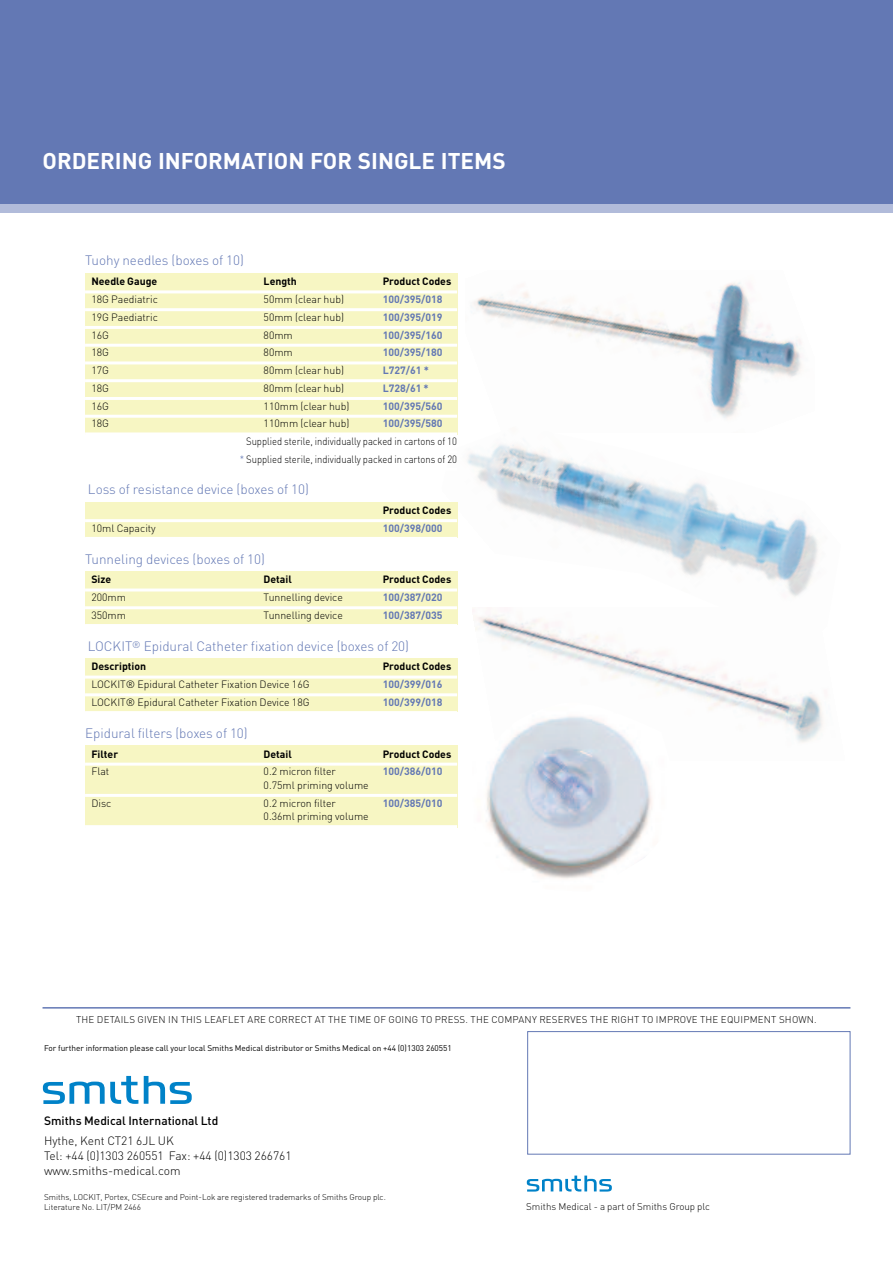
<style>
.page{position:relative;width:893px;height:1263px;background:#fff}
.page>*{position:absolute;margin:0;border:0;box-sizing:border-box;transform-origin:0 0}
.t1{font:700 22.5px "DIN";color:#fff}
.t2{font:300 13.5px "DIN";color:#6378b4}
.t3{font:300 12px/15px "DIN";color:#000}
.t4{font:500 12px "DIN";color:#000}
.t5{font:300 10.5px "DIN";color:#000}
.t6{font:700 10.5px "DIN";color:#6378b4}
.t7{font:700 10.5px "DIN";color:#000}
.t8{font:300 10.5px/17.7px "DIN";color:#000;text-align:center;scale:.9 1}
.t9{font:300 9.75px "DIN";letter-spacing:.02em;color:#000}
.t10{font:300 9.75px "DIN";color:#000}
.t11{font:300 8.25px/10.5px "DIN";color:#000}
.t12{font:8.25px "DIN";color:#000}
.s1{color:#6378b4}
</style>
<div class="page">
<img style="left:473px;top:282px;width:329px;height:136px">
<img style="left:457px;top:425px;width:361px;height:200px">
<div style="left:85px;top:502px;width:372px;height:35px;background:#f7f6c3"></div>
<div style="left:0;top:0;width:893px;height:204px;background:#6378b4"></div>
<div style="left:0;top:204px;width:893px;height:9px;background:#b1bbda"></div>
<div style="left:527px;top:1031px;width:323px;height:123px;border:1px solid #6378b4"></div>
<svg style="left:43px;top:1076px;width:95px;height:28px"></svg>
<svg style="left:144px;top:1076px;width:48px;height:28px"></svg>
<svg style="left:527px;top:1175px;width:85px;height:16px"></svg>
<hr style="left:43px;top:1007px;width:807px;height:1px;background:#6378b4">
<img style="left:472px;top:608px;width:351px;height:135px">
<img style="left:472px;top:702px;width:205px;height:177px">
<div style="left:85px;top:273px;width:372px;height:161px;background:#f7f6c3"></div>
<hr style="left:85px;top:290px;width:372px;height:3px;background:#fff">
<hr style="left:85px;top:308px;width:372px;height:3px;background:#fff">
<hr style="left:85px;top:326px;width:372px;height:3px;background:#fff">
<hr style="left:85px;top:344px;width:372px;height:3px;background:#fff">
<hr style="left:85px;top:361px;width:372px;height:3px;background:#fff">
<hr style="left:85px;top:379px;width:372px;height:3px;background:#fff">
<hr style="left:85px;top:397px;width:372px;height:3px;background:#fff">
<hr style="left:85px;top:415px;width:372px;height:3px;background:#fff">
<hr style="left:85px;top:432px;width:372px;height:3px;background:#fff">
<hr style="left:85px;top:519px;width:372px;height:3px;background:#fff">
<div style="left:85px;top:571px;width:372px;height:54px;background:#f7f6c3"></div>
<hr style="left:85px;top:588px;width:372px;height:3px;background:#fff">
<hr style="left:85px;top:606px;width:372px;height:3px;background:#fff">
<hr style="left:85px;top:624px;width:372px;height:3px;background:#fff">
<div style="left:85px;top:658px;width:372px;height:54px;background:#f7f6c3"></div>
<hr style="left:85px;top:675px;width:372px;height:3px;background:#fff">
<hr style="left:85px;top:693px;width:372px;height:3px;background:#fff">
<hr style="left:85px;top:711px;width:372px;height:3px;background:#fff">
<div style="left:85px;top:745px;width:372px;height:82px;background:#f7f6c3"></div>
<hr style="left:85px;top:763px;width:372px;height:3px;background:#fff">
<hr style="left:85px;top:794px;width:372px;height:3px;background:#fff">
<hr style="left:85px;top:825px;width:372px;height:3px;background:#fff">
<h1 class="t1" style="left:43px;top:148px;width:465px">ORDERING INFORMATION FOR SINGLE ITEMS</h1>
<p class="t2" style="left:85px;top:253px;width:160px">Tuohy needles (boxes of 10)</p>
<p class="t7" style="left:91px;top:276px;width:67px">Needle Gauge</p>
<p class="t7" style="left:264px;top:276px;width:35px">Length</p>
<p class="t7" style="left:383px;top:276px;width:70px">Product Codes</p>
<p class="t5" style="left:91px;top:293px;width:68px">18G Paediatric</p>
<p class="t5" style="left:264px;top:293px;width:82px">50mm (clear hub)</p>
<p class="t6" style="left:383px;top:293px;width:61px">100/395/018</p>
<p class="t5" style="left:91px;top:311px;width:68px">19G Paediatric</p>
<p class="t5" style="left:264px;top:311px;width:82px">50mm (clear hub)</p>
<p class="t6" style="left:383px;top:311px;width:61px">100/395/019</p>
<p class="t5" style="left:91px;top:329px;width:19px">16G</p>
<p class="t5" style="left:264px;top:329px;width:31px">80mm</p>
<p class="t6" style="left:383px;top:329px;width:61px">100/395/160</p>
<p class="t5" style="left:91px;top:347px;width:19px">18G</p>
<p class="t5" style="left:264px;top:347px;width:31px">80mm</p>
<p class="t6" style="left:383px;top:347px;width:61px">100/395/180</p>
<p class="t5" style="left:91px;top:364px;width:19px">17G</p>
<p class="t5" style="left:264px;top:364px;width:82px">80mm (clear hub)</p>
<p class="t6" style="left:383px;top:364px;width:48px">L727/61 *</p>
<p class="t5" style="left:91px;top:382px;width:19px">18G</p>
<p class="t5" style="left:264px;top:382px;width:82px">80mm (clear hub)</p>
<p class="t6" style="left:383px;top:382px;width:48px">L728/61 *</p>
<p class="t5" style="left:91px;top:400px;width:19px">16G</p>
<p class="t5" style="left:264px;top:400px;width:87px">110mm (clear hub)</p>
<p class="t6" style="left:383px;top:400px;width:61px">100/395/560</p>
<p class="t5" style="left:91px;top:418px;width:19px">18G</p>
<p class="t5" style="left:264px;top:418px;width:87px">110mm (clear hub)</p>
<p class="t6" style="left:383px;top:418px;width:61px">100/395/580</p>
<p class="t8" style="left:240px;top:433px;width:243px">Supplied sterile, individually packed in cartons of 10 <span class="s1">*</span> Supplied sterile, individually packed in cartons of 20</p>
<p class="t2" style="left:88px;top:482px;width:222px">Loss of resistance device (boxes of 10)</p>
<p class="t7" style="left:383px;top:504px;width:70px">Product Codes</p>
<p class="t5" style="left:91px;top:522px;width:66px">10ml Capacity</p>
<p class="t6" style="left:383px;top:522px;width:61px">100/398/000</p>
<p class="t2" style="left:85px;top:551px;width:181px">Tunneling devices (boxes of 10)</p>
<p class="t7" style="left:91px;top:574px;width:21px">Size</p>
<p class="t7" style="left:264px;top:574px;width:30px">Detail</p>
<p class="t7" style="left:383px;top:574px;width:70px">Product Codes</p>
<p class="t5" style="left:91px;top:591px;width:36px">200mm</p>
<p class="t5" style="left:264px;top:591px;width:81px">Tunnelling device</p>
<p class="t6" style="left:383px;top:591px;width:61px">100/387/020</p>
<p class="t5" style="left:91px;top:609px;width:36px">350mm</p>
<p class="t5" style="left:264px;top:609px;width:81px">Tunnelling device</p>
<p class="t6" style="left:383px;top:609px;width:61px">100/387/035</p>
<p class="t2" style="left:88px;top:638px;width:323px">LOCKIT<sup>®</sup> Epidural Catheter fixation device (boxes of 20)</p>
<p class="t7" style="left:91px;top:661px;width:56px">Description</p>
<p class="t7" style="left:383px;top:661px;width:70px">Product Codes</p>
<p class="t5" style="left:91px;top:678px;width:220px">LOCKIT® Epidural Catheter Fixation Device 16G</p>
<p class="t6" style="left:383px;top:678px;width:61px">100/399/016</p>
<p class="t5" style="left:91px;top:696px;width:220px">LOCKIT® Epidural Catheter Fixation Device 18G</p>
<p class="t6" style="left:383px;top:696px;width:61px">100/399/018</p>
<p class="t2" style="left:85px;top:725px;width:164px">Epidural filters (boxes of 10)</p>
<p class="t7" style="left:91px;top:748px;width:28px">Filter</p>
<p class="t7" style="left:264px;top:748px;width:30px">Detail</p>
<p class="t7" style="left:383px;top:748px;width:70px">Product Codes</p>
<p class="t5" style="left:91px;top:765px;width:19px">Flat</p>
<p class="t5" style="left:264px;top:765px;width:74px">0.2 micron filter</p>
<p class="t6" style="left:383px;top:765px;width:61px">100/386/010</p>
<p class="t5" style="left:264px;top:779px;width:107px">0.75ml priming volume</p>
<p class="t5" style="left:91px;top:797px;width:22px">Disc</p>
<p class="t5" style="left:264px;top:797px;width:74px">0.2 micron filter</p>
<p class="t6" style="left:383px;top:797px;width:61px">100/385/010</p>
<p class="t5" style="left:264px;top:810px;width:107px">0.36ml priming volume</p>
<p class="t9" style="left:76px;top:1014px;width:742px">THE DETAILS GIVEN IN THIS LEAFLET ARE CORRECT AT THE TIME OF GOING TO PRESS. THE COMPANY RESERVES THE RIGHT TO IMPROVE THE EQUIPMENT SHOWN.</p>
<p class="t12" style="left:44px;top:1043px;width:409px">For further information please call your local Smiths Medical distributor or Smiths Medical on +44 (0)1303 260551</p>
<p class="t4" style="left:44px;top:1114px;width:176px">Smiths Medical International Ltd</p>
<p class="t3" style="left:44px;top:1133px;width:249px">Hythe, Kent CT21 6JL UK<br>Tel: +44 (0)1303 260551 Fax: +44 (0)1303 266761 www.smiths-medical.com</p>
<p class="t11" style="left:44px;top:1191px;width:343px">Smiths, LOCKIT, Portex, CSEcure and Point-Lok are registered trademarks of Smiths Group plc.<br>Literature No. LIT/PM 2466</p>
<p class="t10" style="left:526px;top:1201px;width:185px">Smiths Medical - a part of Smiths Group plc</p>
</div>
